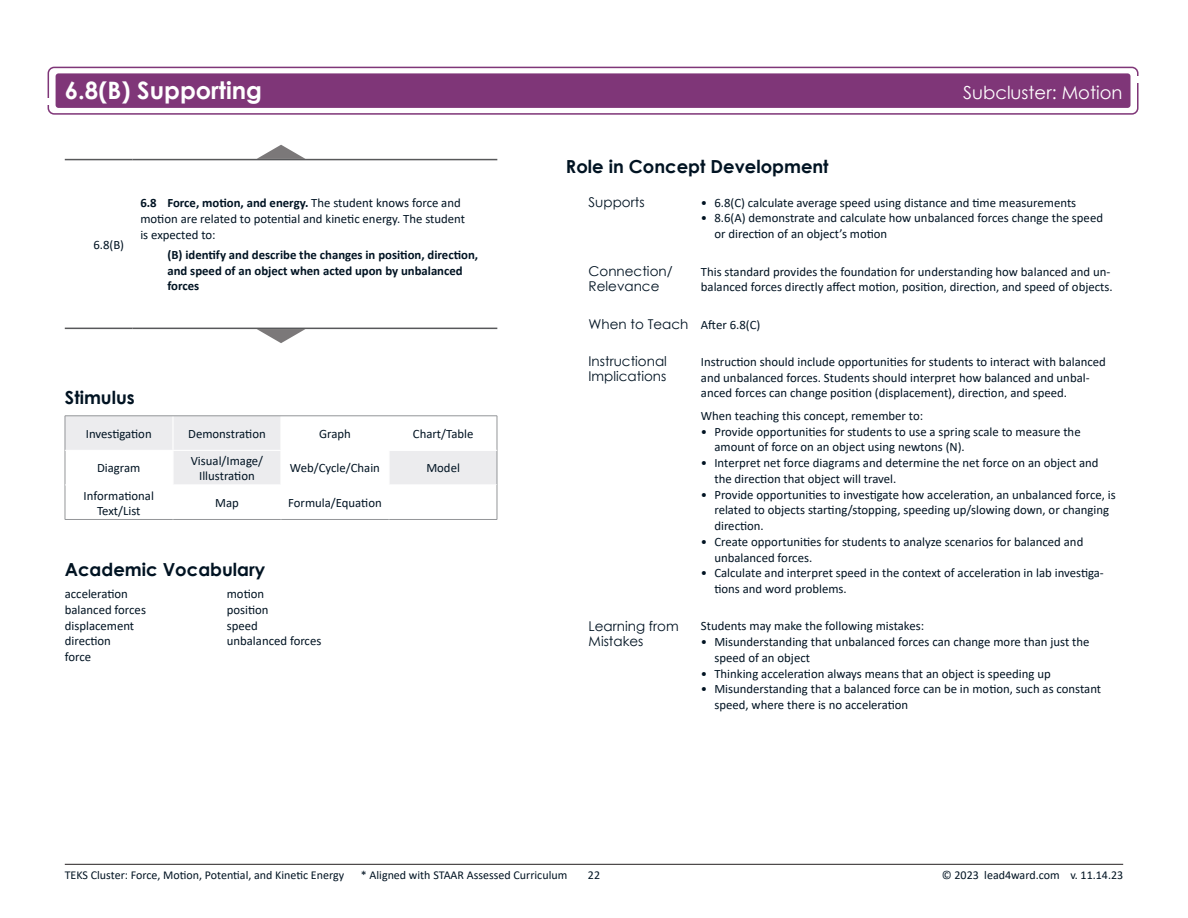
<style>
.page{position:relative;width:1188px;height:918px;background:#fff}
.page>*{position:absolute;margin:0;border:0;box-sizing:border-box;transform-origin:0 0}
.SE___and_R_or_S{font:700 24px "Century Gothic";color:#fff}
.Heading_1{font:700 18px "Century Gothic";color:#001322}
.TEKS_Cluster_Title{font:18px "Century Gothic";color:#fff}
.Heading_2{font:13.5px/15px "Century Gothic";color:#001322}
.K_S-text__light{font:12.75px/15.8px "Calibri";color:#001322}
.stimulus_table{font:12.75px/15px "Calibri";color:#001322;text-align:center}
.K_S-SE__dark{font:700 12.75px/15.8px "Calibri";color:#001322}
.Academic_Vocab{font:12.75px "Calibri";color:#001322}
.SE__large{font:12.75px "Calibri";color:#001322}
.t1{font:12px "Calibri";color:#001322}
.s1{font-weight:700}
</style>
<div class="page">
<div style="left:48px;top:67px;width:1091px;height:48px;border:2px solid #7f3678;border-radius:6px"></div>
<div style="left:56px;top:73px;width:1075px;height:35px;background:#7f3678;border-radius:3px"></div>
<div style="left:38px;top:98px;width:15px;height:7px;background:#fff"></div>
<div style="left:1134px;top:76px;width:14px;height:7px;background:#fff"></div>
<hr style="left:65px;top:864px;width:1058px;height:1px;background:#231f20">
<hr style="left:65px;top:159px;width:67px;height:1px;background:#57585a">
<hr style="left:132px;top:159px;width:365px;height:1px;background:#57585a">
<hr style="left:65px;top:328px;width:67px;height:1px;background:#57585a">
<hr style="left:132px;top:328px;width:365px;height:1px;background:#57585a">
<svg style="left:257px;top:145px;width:48px;height:14px"></svg>
<svg style="left:257px;top:329px;width:48px;height:14px"></svg>
<svg style="left:66px;top:417px;width:431px;height:67px"></svg>
<hr style="left:65px;top:416px;width:1px;height:34px;background:#939598">
<hr style="left:497px;top:416px;width:1px;height:34px;background:#939598">
<hr style="left:65px;top:450px;width:1px;height:35px;background:#939598">
<hr style="left:497px;top:450px;width:1px;height:35px;background:#939598">
<hr style="left:65px;top:485px;width:1px;height:34px;background:#939598">
<hr style="left:65px;top:519px;width:108px;height:1px;background:#939598">
<hr style="left:173px;top:519px;width:108px;height:1px;background:#939598">
<hr style="left:281px;top:519px;width:108px;height:1px;background:#939598">
<hr style="left:389px;top:519px;width:108px;height:1px;background:#939598">
<hr style="left:172px;top:416px;width:2px;height:34px;background:#fff">
<hr style="left:280px;top:416px;width:2px;height:34px;background:#fff">
<hr style="left:388px;top:416px;width:2px;height:34px;background:#fff">
<hr style="left:65px;top:450px;width:108px;height:1px;background:#fff">
<hr style="left:173px;top:450px;width:108px;height:1px;background:#fff">
<hr style="left:172px;top:451px;width:2px;height:33px;background:#fff">
<hr style="left:281px;top:450px;width:108px;height:1px;background:#fff">
<hr style="left:280px;top:451px;width:2px;height:33px;background:#fff">
<hr style="left:389px;top:450px;width:108px;height:1px;background:#fff">
<hr style="left:388px;top:451px;width:2px;height:33px;background:#fff">
<hr style="left:65px;top:484px;width:108px;height:1px;background:#fff">
<hr style="left:65px;top:416px;width:108px;height:1px;background:#939598">
<hr style="left:173px;top:416px;width:108px;height:1px;background:#939598">
<hr style="left:281px;top:416px;width:108px;height:1px;background:#939598">
<hr style="left:389px;top:416px;width:108px;height:1px;background:#939598">
<hr style="left:497px;top:485px;width:1px;height:34px;background:#939598">
<p class="SE___and_R_or_S" style="left:65px;top:72px;width:199px">6.8(B) Supporting</p>
<p class="TEKS_Cluster_Title" style="left:963px;top:80px;width:161px">Subcluster: Motion</p>
<p class="SE__large" style="left:93px;top:236px;width:32px">6.8(B)</p>
<p class="K_S-text__light" style="left:140px;top:195px;width:326px"><span class="s1">6.8 Force, motion, and energy.</span> The student knows force and motion are related to potential and kinetic energy. The student is expected to:</p>
<p class="K_S-SE__dark" style="left:167px;top:247px;width:312px">(B) identify and describe the changes in position, direction, and speed of an object when acted upon by unbalanced forces</p>
<p class="Heading_1" style="left:65px;top:383px;width:71px">Stimulus</p>
<p class="stimulus_table" style="left:86px;top:426px;width:67px">Investigation</p>
<p class="stimulus_table" style="left:188px;top:426px;width:79px">Demonstration</p>
<p class="stimulus_table" style="left:319px;top:426px;width:33px">Graph</p>
<p class="stimulus_table" style="left:413px;top:426px;width:62px">Chart/Table</p>
<p class="stimulus_table" style="left:97px;top:460px;width:45px">Diagram</p>
<p class="stimulus_table" style="left:191px;top:453px;width:74px">Visual/Image/<br>Illustration</p>
<p class="stimulus_table" style="left:290px;top:460px;width:92px">Web/Cycle/Chain</p>
<p class="stimulus_table" style="left:426px;top:460px;width:35px">Model</p>
<p class="stimulus_table" style="left:84px;top:488px;width:72px">Informational<br>Text/List</p>
<p class="stimulus_table" style="left:215px;top:495px;width:25px">Map</p>
<p class="stimulus_table" style="left:288px;top:495px;width:95px">Formula/Equation</p>
<p class="Heading_1" style="left:65px;top:556px;width:202px">Academic Vocabulary</p>
<p class="Academic_Vocab" style="left:65px;top:585px;width:65px">acceleration</p>
<p class="Academic_Vocab" style="left:65px;top:601px;width:83px">balanced forces</p>
<p class="Academic_Vocab" style="left:65px;top:617px;width:71px">displacement</p>
<p class="Academic_Vocab" style="left:65px;top:632px;width:48px">direction</p>
<p class="Academic_Vocab" style="left:65px;top:648px;width:28px">force</p>
<p class="Academic_Vocab" style="left:227px;top:585px;width:39px">motion</p>
<p class="Academic_Vocab" style="left:227px;top:601px;width:43px">position</p>
<p class="Academic_Vocab" style="left:227px;top:617px;width:33px">speed</p>
<p class="Academic_Vocab" style="left:227px;top:632px;width:96px">unbalanced forces</p>
<p class="Heading_1" style="left:566px;top:153px;width:264px">Role in Concept Development</p>
<p class="Heading_2" style="left:589px;top:195px;width:58px">Supports</p>
<p class="K_S-text__light" style="left:701px;top:194px;width:377px">• 6.8(C) calculate average speed using distance and time measurements</p>
<p class="K_S-text__light" style="left:714px;top:210px;width:390px;text-indent:-14px">• 8.6(A) demonstrate and calculate how unbalanced forces change the speed or direction of an object’s motion</p>
<p class="Heading_2" style="left:589px;top:264px;width:86px">Connection/<br>Relevance</p>
<p class="K_S-text__light" style="left:701px;top:263px;width:413px">This standard provides the foundation for understanding how balanced and un&shy;balanced forces directly affect motion, position, direction, and speed of objects.</p>
<p class="Heading_2" style="left:589px;top:317px;width:101px">When to Teach</p>
<p class="K_S-text__light" style="left:701px;top:316px;width:61px">After 6.8(C)</p>
<p class="Heading_2" style="left:589px;top:354px;width:80px">Instructional<br>Implications</p>
<p class="K_S-text__light" style="left:701px;top:354px;width:407px">Instruction should include opportunities for students to interact with balanced and unbalanced forces. Students should interpret how balanced and unbal&shy;anced forces can change position (displacement), direction, and speed.</p>
<p class="K_S-text__light" style="left:701px;top:408px;width:224px">When teaching this concept, remember to:</p>
<p class="K_S-text__light" style="left:714px;top:423px;width:368px;text-indent:-14px">• Provide opportunities for students to use a spring scale to measure the amount of force on an object using newtons (N).</p>
<p class="K_S-text__light" style="left:714px;top:455px;width:386px;text-indent:-14px">• Interpret net force diagrams and determine the net force on an object and the direction that object will travel.</p>
<p class="K_S-text__light" style="left:714px;top:486px;width:403px;text-indent:-14px">• Provide opportunities to investigate how acceleration, an unbalanced force, is related to objects starting/stopping, speeding up/slowing down, or changing direction.</p>
<p class="K_S-text__light" style="left:714px;top:534px;width:370px;text-indent:-14px">• Create opportunities for students to analyze scenarios for balanced and unbalanced forces.</p>
<p class="K_S-text__light" style="left:714px;top:565px;width:391px;text-indent:-14px">• Calculate and interpret speed in the context of acceleration in lab investiga&shy;tions and word problems.</p>
<p class="Heading_2" style="left:589px;top:618px;width:92px">Learning from<br>Mistakes</p>
<p class="K_S-text__light" style="left:701px;top:618px;width:225px">Students may make the following mistakes:</p>
<p class="K_S-text__light" style="left:714px;top:634px;width:377px;text-indent:-14px">• Misunderstanding that unbalanced forces can change more than just the speed of an object</p>
<p class="K_S-text__light" style="left:701px;top:665px;width:351px">• Thinking acceleration always means that an object is speeding up</p>
<p class="K_S-text__light" style="left:714px;top:681px;width:388px;text-indent:-14px">• Misunderstanding that a balanced force can be in motion, such as constant speed, where there is no acceleration</p>
<p class="t1" style="left:65px;top:867px;width:281px">TEKS Cluster: Force, Motion, Potential, and Kinetic Energy</p>
<p class="t1" style="left:361px;top:867px;width:208px">* Aligned with STAAR Assessed Curriculum</p>
<p class="t1" style="left:588px;top:867px;width:14px">22</p>
<p class="t1" style="left:942px;top:867px;width:183px">© 2023 lead4ward.com v. 11.14.23</p>
</div>
